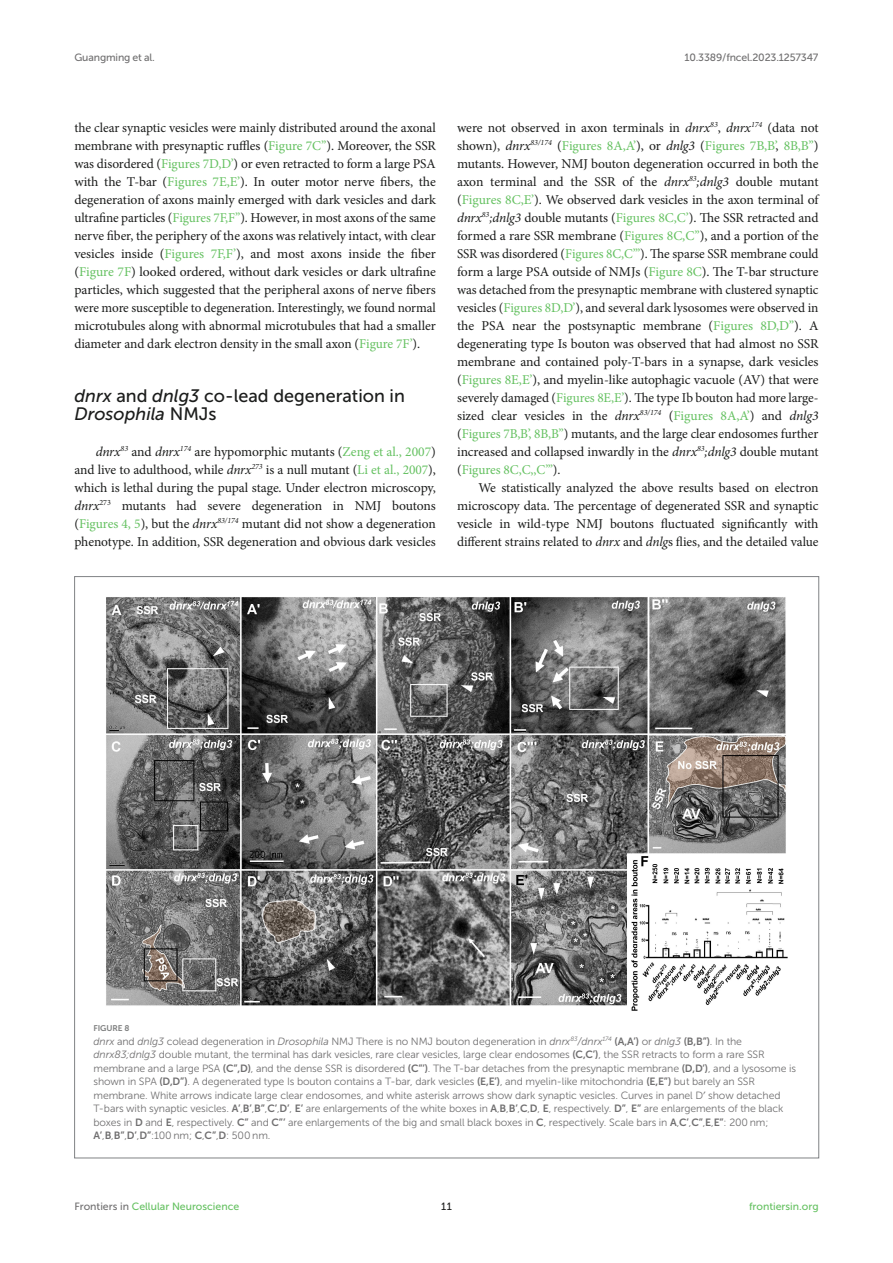
<style>
.page{position:relative;width:893px;height:1263px;background:#fff}
.page>*{position:absolute;margin:0;border:0;box-sizing:border-box;transform-origin:0 0}
.HEAD_2{font:18px/18px "Museo Sans 500";color:#1b1c1b}
.TEXT_FLUSH{font:13.5px/18px "Minion Pro";letter-spacing:-.005em;color:#1b1c1b;text-align:justify}
.TEXT{font:13.5px/18px "Minion Pro";letter-spacing:-.005em;color:#1b1c1b;text-align:justify}
.FIG_LEG{font:10.5px/13.5px "Museo Sans 300";letter-spacing:-.01em;color:#706f70}
.t1{font:10.5px "Museo Sans 500";color:#65c161}
.t2{font:10.5px "Museo Sans 500";letter-spacing:-.015em;color:#706f70}
.t3{font:10.5px "Museo Sans 500";color:#1b1c1b}
.FIG_HD{font:8.25px "Museo Sans 700";letter-spacing:-.01em;color:#7e7f7f}
.s1{color:#65c161}
.s2{font-style:italic}
.s3{font-family:"Museo Sans 700"}
.s4{font-family:"Gentium Plus"}
.s5{color:#706f70}
</style>
<div class="page">
<img style="left:106px;top:597px;width:682px;height:414px">
<p class="t2" style="left:74px;top:51px;width:82px">Guangming et al.</p>
<p class="t2" style="left:684px;top:51px;width:136px">10.3389/fncel.2023.1257347</p>
<p class="TEXT_FLUSH" style="left:74px;top:119px;width:363px">the clear synaptic vesicles were mainly distributed around the axonal membrane with presynaptic ruffles (<span class="s1">Figure 7C’’</span>). Moreover, the SSR was disordered (<span class="s1">Figures 7D,D’</span>) or even retracted to form a large PSA with the T-bar (<span class="s1">Figures 7E,E’</span>). In outer motor nerve fibers, the degeneration of axons mainly emerged with dark vesicles and dark ultrafine particles (<span class="s1">Figures 7F,F’’</span>). However, in most axons of the same nerve fiber, the periphery of the axons was relatively intact, with clear vesicles inside (<span class="s1">Figures 7F,F’</span>), and most axons inside the fiber (<span class="s1">Figure 7F</span>) looked ordered, without dark vesicles or dark ultrafine particles, which suggested that the peripheral axons of nerve fibers were more susceptible to degeneration. Interestingly, we found normal microtubules along with abnormal microtubules that had a smaller diameter and dark electron density in the small axon (<span class="s1">Figure 7F’</span>).</p>
<p class="HEAD_2" style="left:74px;top:387px;width:332px"><span class="s2">dnrx</span> and <span class="s2">dnlg3</span> co-lead degeneration in<br><span class="s2">Drosophila</span> NMJs</p>
<p class="TEXT_FLUSH" style="left:74px;top:443px;width:363px;text-indent:21px"><span class="s2">dnrx</span><sup>83</sup> and <span class="s2">dnrx</span><sup>174</sup> are hypomorphic mutants (<span class="s1">Zeng et al., 2007</span>) and live to adulthood, while <span class="s2">dnrx</span><sup>273</sup> is a null mutant (<span class="s1">Li et al., 2007</span>), which is lethal during the pupal stage. Under electron microscopy, <span class="s2">dnrx</span><sup>273</sup> mutants had severe degeneration in NMJ boutons (<span class="s1">Figures 4, 5</span>), but the <span class="s2">dnrx</span><sup>83/174</sup> mutant did not show a degeneration phenotype. In addition, SSR degeneration and obvious dark vesicles</p>
<p class="TEXT_FLUSH" style="left:457px;top:119px;width:363px">were not observed in axon terminals in <span class="s2">dnrx</span><sup>83</sup>, <span class="s2">dnrx</span><sup>174</sup> (data not shown), <span class="s2">dnrx</span><sup>83/174</sup> (<span class="s1">Figures 8A,A’</span>), or <span class="s2">dnlg3</span> (<span class="s1">Figures 7B,B’</span>, <span class="s1">8B,B’’</span>) mutants. However, NMJ bouton degeneration occurred in both the axon terminal and the SSR of the <span class="s2">dnrx</span><sup>83</sup><span class="s2">;dnlg3</span> double mutant (<span class="s1">Figures 8C,E’</span>). We observed dark vesicles in the axon terminal of <span class="s2">dnrx</span><sup>83</sup><span class="s2">;dnlg3</span> double mutants (<span class="s1">Figures 8C,C’</span>). The SSR retracted and formed a rare SSR membrane (<span class="s1">Figures 8C,C’’</span>), and a portion of the SSR was disordered (<span class="s1">Figures 8C,C’’’</span>). The sparse SSR membrane could form a large PSA outside of NMJs (<span class="s1">Figure 8C</span>). The T-bar structure was detached from the presynaptic membrane with clustered synaptic vesicles (<span class="s1">Figures 8D,D’</span>), and several dark lysosomes were observed in the PSA near the postsynaptic membrane (<span class="s1">Figures 8D,D’’</span>). A degenerating type Is bouton was observed that had almost no SSR membrane and contained poly-T-bars in a synapse, dark vesicles (<span class="s1">Figures 8E,E’</span>), and myelin-like autophagic vacuole (AV) that were severely damaged (<span class="s1">Figures 8E,E’</span>). The type Ib bouton had more large&shy;sized clear vesicles in the <span class="s2">dnrx</span><sup>83/174</sup> (<span class="s1">Figures 8A,A’</span>) and <span class="s2">dnlg3 </span>(<span class="s1">Figures 7B,B’, 8B,B’’</span>) mutants, and the large clear endosomes further increased and collapsed inwardly in the <span class="s2">dnrx</span><sup>83</sup><span class="s2">;dnlg3</span> double mutant (<span class="s1">Figures 8C,C,,C’’’</span>).</p>
<p class="TEXT" style="left:457px;top:479px;width:363px;text-indent:21px">We statistically analyzed the above results based on electron microscopy data. The percentage of degenerated SSR and synaptic vesicle in wild-type NMJ boutons fluctuated significantly with different strains related to <span class="s2">dnrx</span> and <span class="s2">dnlg</span>s flies, and the detailed value</p>
<p class="FIG_HD" style="left:94px;top:1023px;width:37px">FIGURE 8</p>
<p class="FIG_LEG" style="left:94px;top:1034px;width:704px"><span class="s2">dnrx</span> and <span class="s2">dnlg3</span> colead degeneration in <span class="s2">Drosophila</span> NMJ There is no NMJ bouton degeneration in <span class="s2">dnrx</span><sup>83</sup><span class="s2">/dnrx</span><sup>174</sup> <span class="s3">(A,A’)</span> or <span class="s2">dnlg3</span> <span class="s3">(B,B”)</span>. In the <span class="s2">dnrx83;dnlg3</span> double mutant, the terminal has dark vesicles, rare clear vesicles, large clear endosomes <span class="s3">(C,C’)</span>, the SSR retracts to form a rare SSR membrane and a large PSA <span class="s3">(C”,D)</span>, and the dense SSR is disordered <span class="s3">(C”’)</span>. The T-bar detaches from the presynaptic membrane <span class="s3">(D,D’)</span>, and a lysosome is shown in SPA <span class="s3">(D,D”)</span>. A degenerated type Is bouton contains a T-bar, dark vesicles <span class="s3">(E,E’)</span>, and myelin-like mitochondria <span class="s3">(E,E”)</span> but barely an SSR membrane. White arrows indicate large clear endosomes, and white asterisk arrows show dark synaptic vesicles. Curves in panel D<span class="s4">′</span> show detached T-bars with synaptic vesicles. <span class="s3">A’</span>,<span class="s3">B’</span>,<span class="s3">B”</span>,<span class="s3">C’</span>,<span class="s3">D’</span>, <span class="s3">E’</span> are enlargements of the white boxes in <span class="s3">A</span>,<span class="s3">B</span>,<span class="s3">B’</span>,<span class="s3">C</span>,<span class="s3">D</span>, <span class="s3">E</span>, respectively. <span class="s3">D”</span>, <span class="s3">E”</span> are enlargements of the black boxes in <span class="s3">D</span> and <span class="s3">E</span>, respectively. <span class="s3">C”</span> and <span class="s3">C”’</span> are enlargements of the big and small black boxes in <span class="s3">C</span>, respectively. Scale bars in <span class="s3">A</span>,<span class="s3">C’</span>,<span class="s3">C”</span>,<span class="s3">E</span>,<span class="s3">E”</span>: 200 nm; <span class="s3">A’</span>,<span class="s3">B</span>,<span class="s3">B”</span>,<span class="s3">D’</span>,<span class="s3">D”</span>:100 nm; <span class="s3">C</span>,<span class="s3">C”</span>,<span class="s3">D</span>: 500 nm.</p>
<p class="t1" style="left:74px;top:1200px;width:166px"><span class="s5">Frontiers in</span> Cellular Neuroscience</p>
<p class="t3" style="left:441px;top:1200px;width:12px">11</p>
<p class="t1" style="left:749px;top:1200px;width:71px">frontiersin.org</p>
</div>
